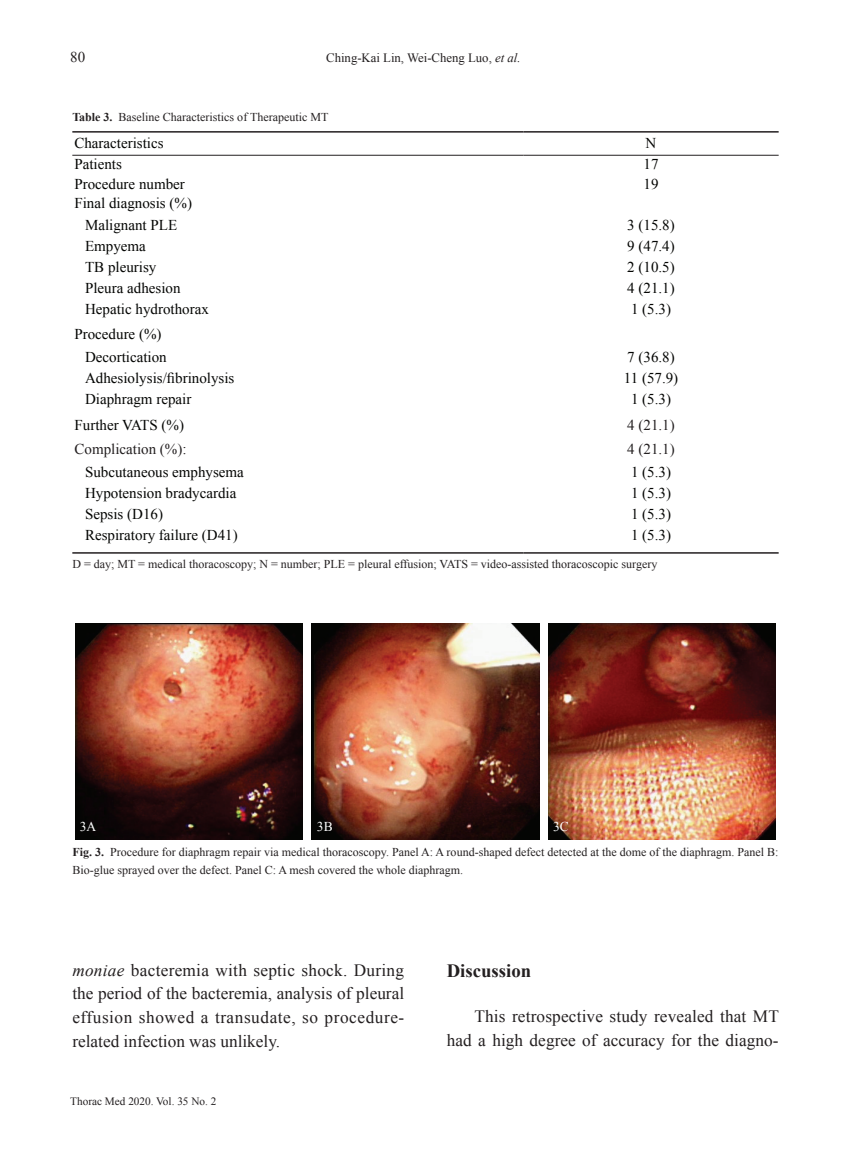
<style>
.page{position:relative;width:851px;height:1157px;background:#fff}
.page>*{position:absolute;margin:0;border:0;box-sizing:border-box;transform-origin:0 0}
.t1{font:700 18.75px "Times New Roman";color:#231f20}
.t2{font:17.25px/23.7px "Times New Roman";color:#231f20;text-align:justify}
.t3{font:15px/21px "Times New Roman";color:#040503}
.t4{font:15px "Times New Roman";color:#231f20}
.t5{font:13.5px "Times New Roman";color:#fff}
.t6{font:12.75px "Times New Roman";color:#231f20}
.t7{font:12px/18px "Times New Roman";color:#231f20}
.t8{font:11.25px "Times New Roman";color:#231f20}
.s1{font-style:italic}
.s2{font-weight:700}
</style>
<div class="page">
<hr style="left:72px;top:155px;width:451px;height:1px;background:#231f20">
<hr style="left:523px;top:155px;width:255px;height:1px;background:#231f20">
<hr style="left:72px;top:131px;width:451px;height:2px;background:#231f20">
<hr style="left:523px;top:131px;width:255px;height:2px;background:#231f20">
<hr style="left:72px;top:552px;width:451px;height:1px;background:#231f20">
<hr style="left:523px;top:552px;width:255px;height:1px;background:#231f20">
<img style="left:75px;top:623px;width:228px;height:216px">
<img style="left:312px;top:623px;width:227px;height:216px">
<img style="left:548px;top:623px;width:227px;height:216px">
<p class="t4" style="left:70px;top:47px;width:16px">80</p>
<p class="t6" style="left:326px;top:49px;width:196px">Ching-Kai Lin, Wei-Cheng Luo, <span class="s1">et al.</span></p>
<p class="t7" style="left:72px;top:107px;width:257px"><span class="s2">Table 3.</span> Baseline Characteristics of Therapeutic MT</p>
<p class="t3" style="left:74px;top:132px;width:91px">Characteristics</p>
<p class="t3" style="left:645px;top:132px;width:12px">N</p>
<p class="t3" style="left:74px;top:154px;width:49px">Patients</p>
<p class="t3" style="left:643px;top:154px;width:16px">17</p>
<p class="t3" style="left:74px;top:173px;width:112px">Procedure number</p>
<p class="t3" style="left:643px;top:173px;width:16px">19</p>
<p class="t3" style="left:85px;top:192px;width:125px;text-indent:-11px">Final diagnosis (%)<br>Malignant PLE<br>Empyema<br>TB pleurisy<br>Pleura adhesion<br>Hepatic hydrothorax</p>
<p class="t3" style="left:627px;top:214px;width:49px;text-align:justify">3 (15.8)<br>9 (47.4)<br>2 (10.5)<br>4 (21.1)<br>1 (5.3)</p>
<p class="t3" style="left:85px;top:322px;width:83px;line-height:23.4px;text-indent:-11px">Procedure (%)<br>Decortication</p>
<p class="t3" style="left:85px;top:367px;width:151px">Adhesiolysis/fibrinolysis<br>Diaphragm repair</p>
<p class="t3" style="left:623px;top:346px;width:56px;text-align:center">7 (36.8)<br>11 (57.9)<br>1 (5.3)</p>
<p class="t3" style="left:74px;top:414px;width:111px">Further VATS (%)</p>
<p class="t4" style="left:627px;top:415px;width:49px">4 (21.1)</p>
<p class="t4" style="left:74px;top:439px;width:114px">Complication (%):</p>
<p class="t4" style="left:627px;top:439px;width:49px">4 (21.1)</p>
<p class="t3" style="left:85px;top:461px;width:160px">Subcutaneous emphysema<br>Hypotension bradycardia<br>Sepsis (D16)<br>Respiratory failure (D41)</p>
<p class="t3" style="left:631px;top:461px;width:41px;text-align:justify">1 (5.3)<br>1 (5.3)<br>1 (5.3)<br>1 (5.3)</p>
<p class="t7" style="left:72px;top:554px;width:586px">D = day; MT = medical thoracoscopy; N = number; PLE = pleural effusion; VATS = video-assisted thoracoscopic surgery</p>
<p class="t5" style="left:80px;top:817px;width:18px">3A</p>
<p class="t5" style="left:317px;top:817px;width:17px">3B</p>
<p class="t5" style="left:553px;top:817px;width:17px">3C</p>
<p class="t7" style="left:72px;top:843px;width:707px"><span class="s2">Fig. 3.</span> Procedure for diaphragm repair via medical thoracoscopy. Panel A: A round-shaped defect detected at the dome of the diaphragm. Panel B:<br>Bio-glue sprayed over the defect. Panel C: A mesh covered the whole diaphragm.</p>
<p class="t2" style="left:72px;top:957px;width:333px"><span class="s1">moniae</span> bacteremia with septic shock. During the period of the bacteremia, analysis of pleural effusion showed a transudate, so procedure&shy;related infection was unlikely.</p>
<p class="t1" style="left:446px;top:957px;width:86px">Discussion</p>
<p class="t2" style="left:446px;top:1004px;width:333px;text-align:right">This retrospective study revealed that MT had a high degree of accuracy for the diagno-</p>
<p class="t8" style="left:70px;top:1093px;width:148px">Thorac Med 2020. Vol. 35 No. 2</p>
</div>
